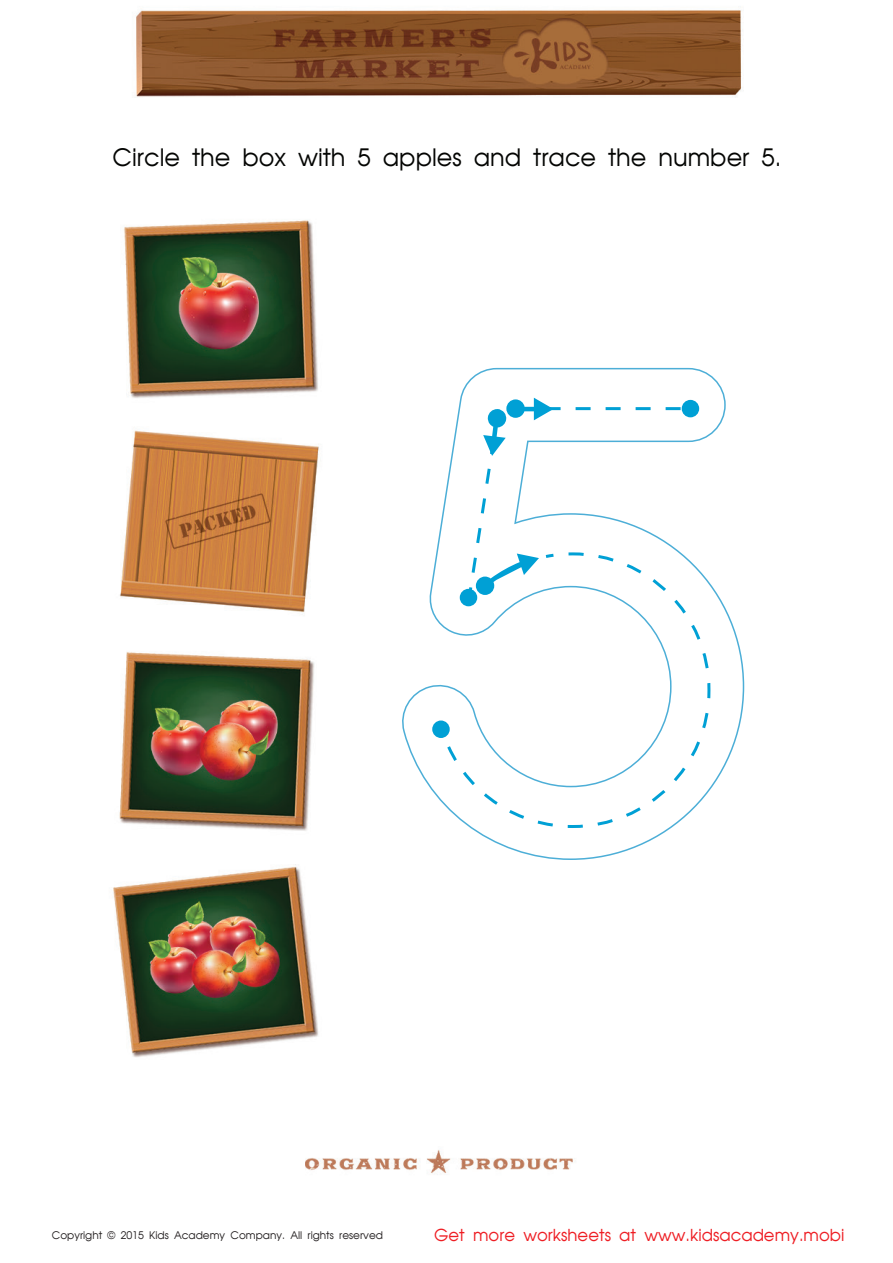
<style>
.page{position:relative;width:893px;height:1263px;background:#fff}
.page>*{position:absolute;margin:0;border:0;box-sizing:border-box;transform-origin:0 0}
.t1{font:24px "AG Avant Garde Cyr";color:#040503}
.t2{font:16.5px "AG Avant Garde Cyr";color:#ee1d23}
.t3{font:10.5px "AG Avant Garde Cyr";color:#231f20}
</style>
<div class="page">
<img style="left:113px;top:10px;width:629px;height:1164px">
<svg style="left:397px;top:367px;width:348px;height:494px"></svg>
<div style="left:682px;top:400px;width:17px;height:17px;background:#00a0d5;border-radius:50%"></div>
<svg style="left:432px;top:720px;width:18px;height:18px"></svg>
<svg style="left:437px;top:722px;width:8px;height:15px"></svg>
<svg style="left:445px;top:551px;width:267px;height:278px"></svg>
<svg style="left:465px;top:398px;width:225px;height:208px"></svg>
<h1 class="t1" style="left:113px;top:144px;width:670px">Circle the box with 5 apples and trace the number 5.</h1>
<p class="t3" style="left:52px;top:1230px;width:333px">Copyright © 2015 Kids Academy Company. All rights reserved</p>
<h2 class="t2" style="left:434px;top:1226px;width:412px">Get more worksheets at www.kidsacademy.mobi</h2>
</div>
